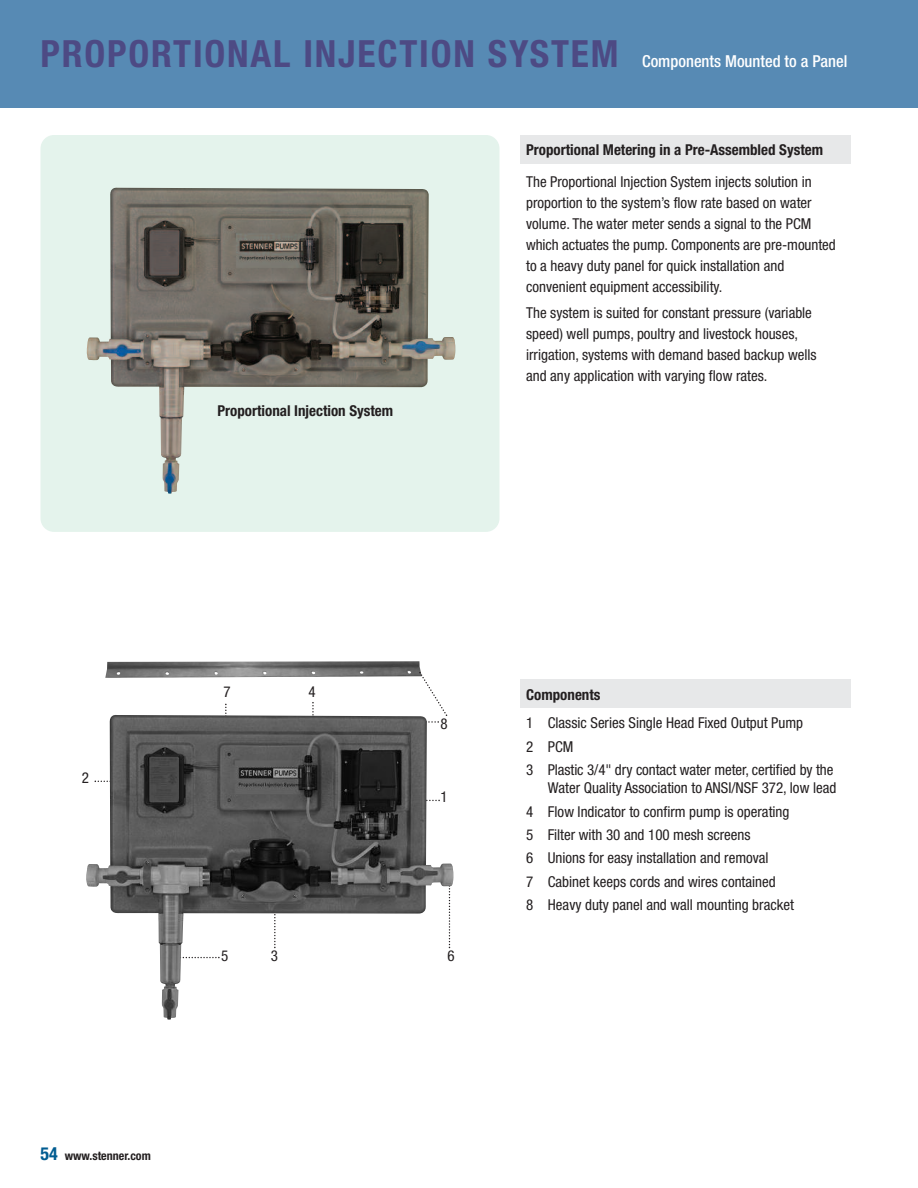
<style>
.page{position:relative;width:918px;height:1188px;background:#fff}
.page>*{position:absolute;margin:0;border:0;box-sizing:border-box;transform-origin:0 0}
.t1{font:700 condensed 37.5px "Helvetica Neue";letter-spacing:.05em;color:#4d4a84}
.t2{font:500 condensed 16.5px "Helvetica Neue";color:#fff}
.t3{font:condensed 15px/21px "Helvetica Neue";color:#231f20}
.t4{font:700 condensed 15px "Helvetica Neue";color:#231f20}
.t5{font:700 condensed 12px "Helvetica Neue";color:#231f20}
.s1{font-size:18px;color:#005c91}
</style>
<div class="page">
<div style="left:0;top:0;width:918px;height:108px;background:#578ab4"></div>
<div style="left:40px;top:135px;width:459px;height:397px;background:#e4f3ec;border-radius:14px"></div>
<img style="left:105px;top:661px;width:316px;height:17px">
<svg style="left:225px;top:704px;width:2px;height:10px"></svg>
<svg style="left:312px;top:702px;width:2px;height:13px"></svg>
<svg style="left:419px;top:672px;width:28px;height:43px"></svg>
<div style="left:520px;top:680px;width:330px;height:28px;background:#e7e8e9"></div>
<div style="left:520px;top:135px;width:331px;height:28px;background:#e7e8e9"></div>
<img style="left:86px;top:715px;width:367px;height:305px">
<img style="left:87px;top:187px;width:368px;height:307px">
<h1 class="t1" style="left:40px;top:31px;width:580px">PROPORTIONAL INJECTION SYSTEM</h1>
<p class="t2" style="left:642px;top:52px;width:207px">Components Mounted to a Panel</p>
<p class="t4" style="left:218px;top:402px;width:177px">Proportional Injection System</p>
<p class="t4" style="left:526px;top:140px;width:298px">Proportional Metering in a Pre-Assembled System</p>
<p class="t3" style="left:526px;top:171px;width:311px">The Proportional Injection System injects solution in proportion to the system’s flow rate based on water volume. The water meter sends a signal to the PCM which actuates the pump. Components are pre-mounted to a heavy duty panel for quick installation and convenient equipment accessibility.</p>
<p class="t3" style="left:526px;top:302px;width:292px">The system is suited for constant pressure (variable speed) well pumps, poultry and livestock houses, irrigation, systems with demand based backup wells and any application with varying flow rates.</p>
<p class="t3" style="left:82px;top:767px;width:9px">2</p>
<p class="t3" style="left:224px;top:681px;width:9px">7</p>
<p class="t3" style="left:309px;top:681px;width:9px">4</p>
<p class="t3" style="left:221px;top:945px;width:9px">5</p>
<p class="t3" style="left:271px;top:945px;width:9px">3</p>
<p class="t5" style="left:40px;top:1149px;width:112px"><span class="s1">54</span> www.stenner.com</p>
<p class="t3" style="left:441px;top:713px;width:9px">8</p>
<p class="t3" style="left:441px;top:786px;width:9px">1</p>
<p class="t3" style="left:448px;top:945px;width:9px">6</p>
<p class="t4" style="left:526px;top:685px;width:76px">Components</p>
<p class="t3" style="left:526px;top:711px;width:309px;line-height:23.4px">1 Classic Series Single Head Fixed Output Pump<br>2 PCM<br>3 Plastic 3/4" dry contact water meter, certified by the</p>
<p class="t3" style="left:526px;top:776px;width:312px;line-height:23.4px;text-indent:22px">Water Quality Association to ANSI/NSF 372, low lead 4 Flow Indicator to confirm pump is operating<br>5 Filter with 30 and 100 mesh screens<br>6 Unions for easy installation and removal<br>7 Cabinet keeps cords and wires contained<br>8 Heavy duty panel and wall mounting bracket</p>
</div>
